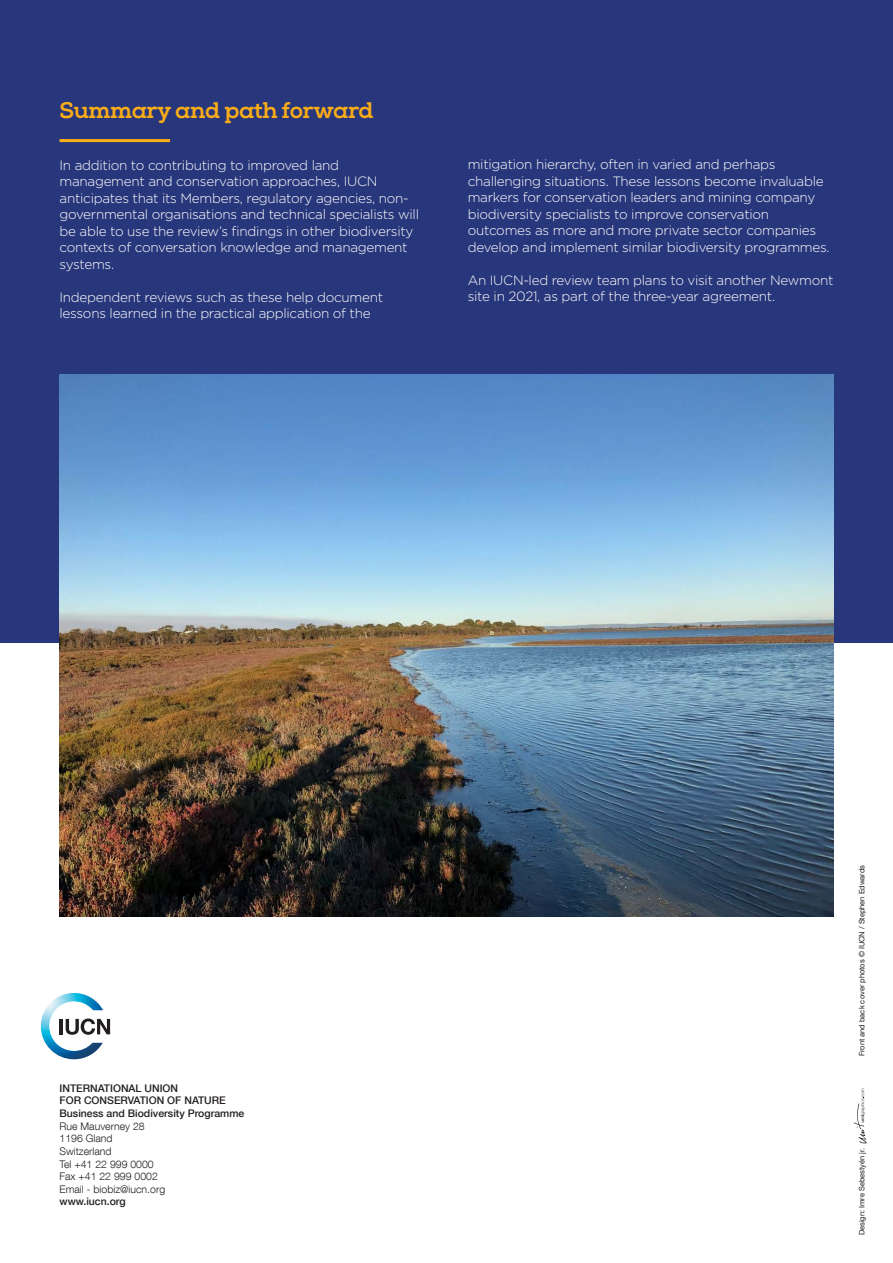
<style>
.page{position:relative;width:893px;height:1263px;background:#fff}
.page>*{position:absolute;margin:0;border:0;box-sizing:border-box;transform-origin:0 0}
.t1{font:700 22.5px "Nexa Slabx";letter-spacing:-.02em;color:#fbad18}
.t2{font:300 13.5px/16.5px "Gotham";letter-spacing:-.02em;color:#fff}
.t3{font:500 10.5px/12.6px "Helvetica Neue LT Com";color:#231f20}
.t4{font:300 10.5px/12.6px "Helvetica Neue LT Com";color:#231f20}
.t5{font:7.5px "Helvetica Neue LT Com";color:#231f20}
</style>
<div class="page">
<svg style="left:854px;top:1089px;width:13px;height:54px"></svg>
<div style="left:0;top:0;width:893px;height:643px;background:#28377b"></div>
<hr style="left:60px;top:139px;width:110px;height:3px;background:#fbad18">
<img style="left:41px;top:993px;width:62px;height:66px">
<hr style="left:60px;top:1019px;width:3px;height:15px;background:#231f20">
<svg style="left:66px;top:1018px;width:44px;height:17px"></svg>
<img style="left:60px;top:374px;width:773px;height:542px">
<h1 class="t1" style="left:60px;top:96px;width:316px">Summary and path forward</h1>
<p class="t2" style="left:60px;top:156px;width:361px">In addition to contributing to improved land management and conservation approaches, IUCN anticipates that its Members, regulatory agencies, non&shy;governmental organisations and technical specialists will be able to use the review’s findings in other biodiversity contexts of conversation knowledge and management systems.</p>
<p class="t2" style="left:60px;top:288px;width:325px">Independent reviews such as these help document lessons learned in the practical application of the</p>
<p class="t2" style="left:468px;top:156px;width:363px">mitigation hierarchy, often in varied and perhaps challenging situations. These lessons become invaluable markers for conservation leaders and mining company biodiversity specialists to improve conservation outcomes as more and more private sector companies develop and implement similar biodiversity programmes.</p>
<p class="t2" style="left:468px;top:272px;width:367px">An IUCN-led review team plans to visit another Newmont site in 2021, as part of the three-year agreement.</p>
<p class="t3" style="left:60px;top:1082px;width:186px">INTERNATIONAL UNION<br>FOR CONSERVATION OF NATURE<br>Business and Biodiversity Programme</p>
<p class="t4" style="left:60px;top:1119px;width:107px">Rue Mauverney 28<br>1196 Gland<br>Switzerland<br>Tel +41 22 999 0000<br>Fax +41 22 999 0002<br>Email - biobiz@iucn.org</p>
<p class="t3" style="left:60px;top:1195px;width:68px">www.iucn.org</p>
<p class="t5" style="left:857px;top:1056px;width:193px;rotate:-90deg">Front and back cover photos © IUCN / Stephen Edwards</p>
<p class="t5" style="left:857px;top:1235px;width:89px;rotate:-90deg">Design: Imre Sebestyén jr.</p>
</div>
